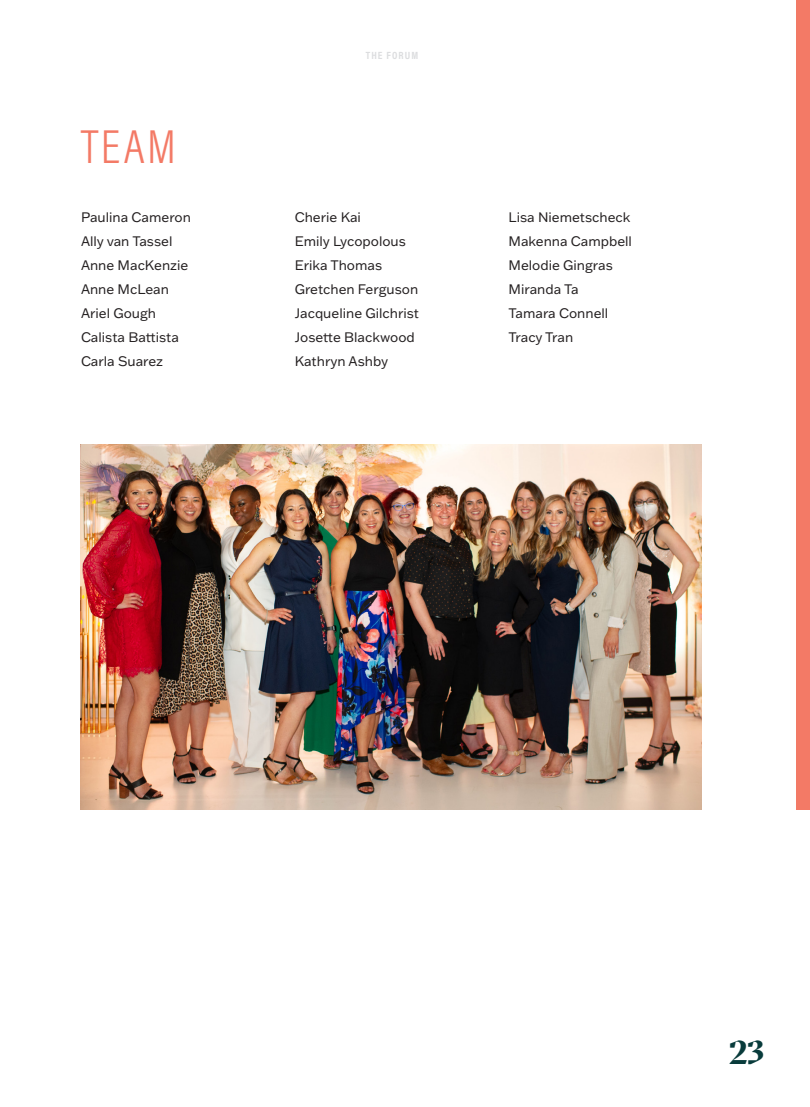
<style>
.page{position:relative;width:810px;height:1107px;background:#fff}
.page>*{position:absolute;margin:0;border:0;box-sizing:border-box;transform-origin:0 0}
.t1{font:300 48px "Acumin Pro Cond";color:#f37a66}
.t2{font:700 33px "GT Sectra Display";color:#083b3b}
.list{font:13.5px "Franklin Gothic ATF";color:#231f20}
.t3{font:700 10.5px "Acumin Pro Cond";letter-spacing:.1em;color:#dcdddf}
</style>
<div class="page">
<img style="left:81px;top:444px;width:621px;height:366px">
<div style="left:796px;top:0;width:14px;height:810px;background:#f37a66"></div>
<p class="t1" style="left:81px;top:115px;width:97px">TEAM</p>
<p class="list" style="left:81px;top:208px;width:111px">Paulina Cameron</p>
<p class="list" style="left:81px;top:232px;width:93px">Ally van Tassel</p>
<p class="list" style="left:81px;top:256px;width:109px">Anne MacKenzie</p>
<p class="list" style="left:81px;top:280px;width:90px">Anne McLean</p>
<p class="list" style="left:81px;top:304px;width:77px">Ariel Gough</p>
<p class="list" style="left:81px;top:328px;width:100px">Calista Battista</p>
<p class="list" style="left:81px;top:352px;width:84px">Carla Suarez</p>
<p class="t3" style="left:366px;top:48px;width:54px">THE FORUM</p>
<p class="list" style="left:295px;top:208px;width:68px">Cherie Kai</p>
<p class="list" style="left:295px;top:232px;width:113px">Emily Lycopolous</p>
<p class="list" style="left:295px;top:256px;width:89px">Erika Thomas</p>
<p class="list" style="left:295px;top:280px;width:125px">Gretchen Ferguson</p>
<p class="list" style="left:295px;top:304px;width:126px">Jacqueline Gilchrist</p>
<p class="list" style="left:295px;top:328px;width:122px">Josette Blackwood</p>
<p class="list" style="left:295px;top:352px;width:95px">Kathryn Ashby</p>
<p class="list" style="left:508px;top:208px;width:124px">Lisa Niemetscheck</p>
<p class="list" style="left:508px;top:232px;width:125px">Makenna Campbell</p>
<p class="list" style="left:508px;top:256px;width:106px">Melodie Gingras</p>
<p class="list" style="left:508px;top:280px;width:72px">Miranda Ta</p>
<p class="list" style="left:508px;top:304px;width:101px">Tamara Connell</p>
<p class="list" style="left:508px;top:328px;width:66px">Tracy Tran</p>
<h2 class="t2" style="left:729px;top:1034px;width:38px">23</h2>
</div>
